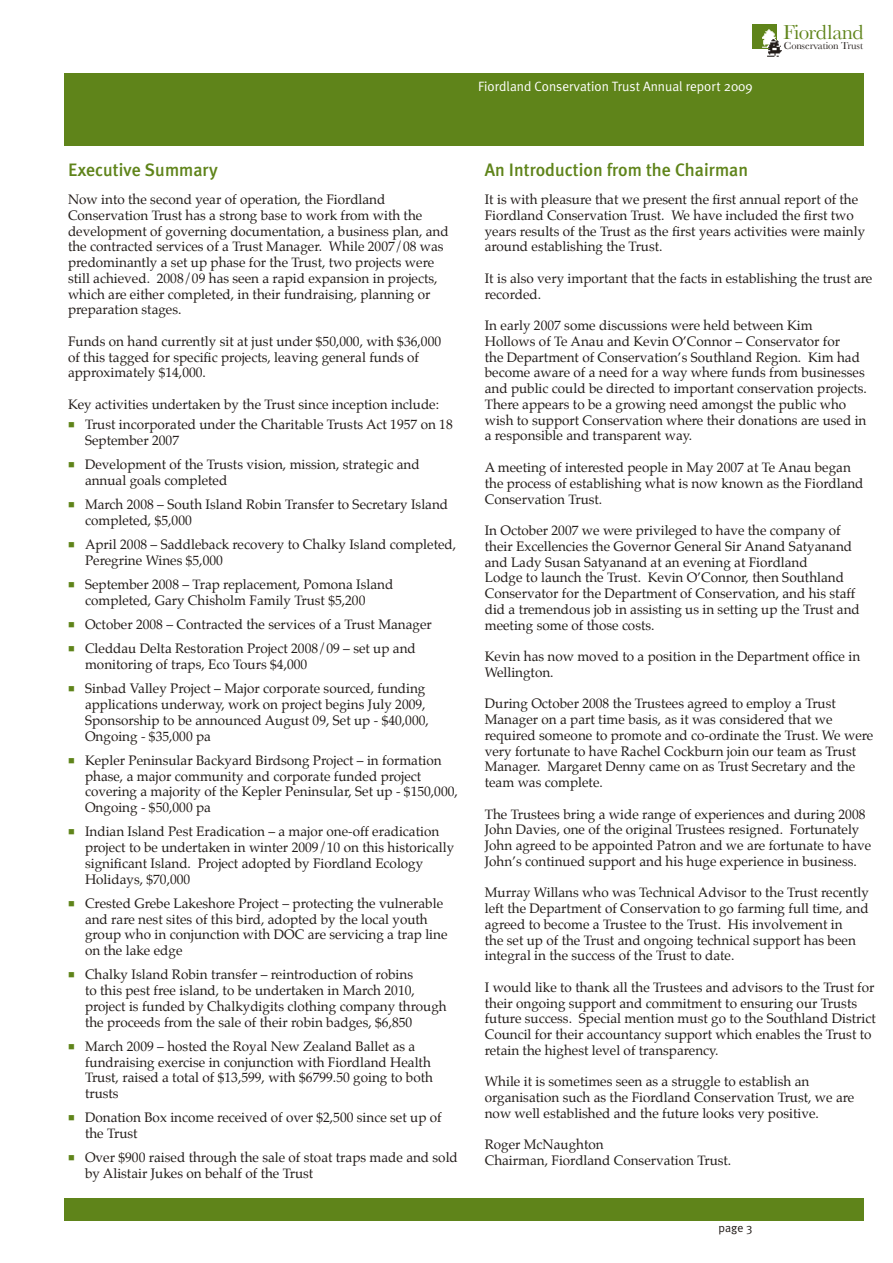
<style>
.page{position:relative;width:893px;height:1263px;background:#fff}
.page>*{position:absolute;margin:0;border:0;box-sizing:border-box;transform-origin:0 0}
.t1{font:21.15px "Baskerville";letter-spacing:-.02em;color:#5f841a}
.t2{font:500 18px "Meta Plus";color:#5f841a}
.t3{font:13.5px/15.8px "Palatino";color:#221c19}
.t4{font:13.5px "Meta Plus Normal";color:#fff}
.t5{font:12px "Meta Plus Normal";color:#221c19}
.t6{font:10.65px "Baskerville";letter-spacing:-.01em;color:#221c19}
.s1{color:#5f841a}
</style>
<div class="page">
<div style="left:64px;top:1198px;width:799px;height:22px;background:#5f841a"></div>
<div style="left:64px;top:73px;width:799px;height:72px;background:#5f841a"></div>
<div style="left:753px;top:24px;width:24px;height:25px;background:#5f841a"></div>
<img style="left:762px;top:29px;width:14px;height:19px">
<img style="left:766px;top:38px;width:16px;height:19px">
<p class="t4" style="left:478px;top:79px;width:276px">Fiordland Conservation Trust Annual report 2009</p>
<h1 class="t1" style="left:783px;top:19px;width:82px">Fiordland</h1>
<p class="t6" style="left:784px;top:39px;width:81px">Conservation Trust</p>
<h2 class="t2" style="left:68px;top:159px;width:151px">Executive Summary</h2>
<p class="t3" style="left:68px;top:193px;width:382px">Now into the second year of operation, the Fiordland Conservation Trust has a strong base to work from with the development of governing documentation, a business plan, and the contracted services of a Trust Manager. While 2007/08 was predominantly a set up phase for the Trust, two projects were still achieved. 2008/09 has seen a rapid expansion in projects, which are either completed, in their fundraising, planning or preparation stages.</p>
<p class="t3" style="left:68px;top:335px;width:375px">Funds on hand currently sit at just under $50,000, with $36,000 of this tagged for specific projects, leaving general funds of approximately $14,000.</p>
<p class="t3" style="left:68px;top:398px;width:373px">Key activities undertaken by the Trust since inception include:</p>
<p class="t3" style="left:85px;top:418px;width:369px;text-indent:-17px"><span class="s1">■</span> Trust incorporated under the Charitable Trusts Act 1957 on 18<br>September 2007</p>
<p class="t3" style="left:85px;top:458px;width:336px;text-indent:-17px"><span class="s1">■</span> Development of the Trusts vision, mission, strategic and annual goals completed</p>
<p class="t3" style="left:85px;top:498px;width:365px;text-indent:-17px"><span class="s1">■</span> March 2008 – South Island Robin Transfer to Secretary Island completed, $5,000</p>
<p class="t3" style="left:85px;top:538px;width:373px;text-indent:-17px"><span class="s1">■</span> April 2008 – Saddleback recovery to Chalky Island completed,<br>Peregrine Wines $5,000</p>
<p class="t3" style="left:85px;top:578px;width:310px;text-indent:-17px"><span class="s1">■</span> September 2008 – Trap replacement, Pomona Island completed, Gary Chisholm Family Trust $5,200</p>
<p class="t3" style="left:68px;top:618px;width:365px"><span class="s1">■</span> October 2008 – Contracted the services of a Trust Manager</p>
<p class="t3" style="left:85px;top:642px;width:332px;text-indent:-17px"><span class="s1">■</span> Cleddau Delta Restoration Project 2008/09 – set up and monitoring of traps, Eco Tours $4,000</p>
<p class="t3" style="left:85px;top:682px;width:345px;text-indent:-17px"><span class="s1">■</span> Sinbad Valley Project – Major corporate sourced, funding applications underway, work on project begins July 2009, Sponsorship to be announced August 09, Set up - $40,000, Ongoing - $35,000 pa</p>
<p class="t3" style="left:85px;top:753px;width:374px;text-indent:-17px"><span class="s1">■</span> Kepler Peninsular Backyard Birdsong Project – in formation phase, a major community and corporate funded project covering a majority of the Kepler Peninsular, Set up - $150,000, Ongoing - $50,000 pa</p>
<p class="t3" style="left:85px;top:825px;width:371px;text-indent:-17px"><span class="s1">■</span> Indian Island Pest Eradication – a major one-off eradication project to be undertaken in winter 2009/10 on this historically significant Island. Project adopted by Fiordland Ecology Holidays, $70,000</p>
<p class="t3" style="left:85px;top:896px;width:364px;text-indent:-17px"><span class="s1">■</span> Crested Grebe Lakeshore Project – protecting the vulnerable and rare nest sites of this bird, adopted by the local youth group who in conjunction with DOC are servicing a trap line on the lake edge</p>
<p class="t3" style="left:85px;top:968px;width:363px;text-indent:-17px"><span class="s1">■</span> Chalky Island Robin transfer – reintroduction of robins<br>to this pest free island, to be undertaken in March 2010, project is funded by Chalkydigits clothing company through the proceeds from the sale of their robin badges, $6,850</p>
<p class="t3" style="left:85px;top:1039px;width:349px;text-indent:-17px"><span class="s1">■</span> March 2009 – hosted the Royal New Zealand Ballet as a fundraising exercise in conjunction with Fiordland Health Trust, raised a total of $13,599, with $6799.50 going to both trusts</p>
<p class="t3" style="left:85px;top:1111px;width:358px;text-indent:-17px"><span class="s1">■</span> Donation Box income received of over $2,500 since set up of the Trust</p>
<p class="t3" style="left:85px;top:1151px;width:374px;text-indent:-17px"><span class="s1">■</span> Over $900 raised through the sale of stoat traps made and sold by Alistair Jukes on behalf of the Trust</p>
<h2 class="t2" style="left:485px;top:159px;width:265px">An Introduction from the Chairman</h2>
<p class="t3" style="left:485px;top:193px;width:382px">It is with pleasure that we present the first annual report of the Fiordland Conservation Trust. We have included the first two years results of the Trust as the first years activities were mainly around establishing the Trust.</p>
<p class="t3" style="left:485px;top:272px;width:389px">It is also very important that the facts in establishing the trust are recorded.</p>
<p class="t3" style="left:485px;top:319px;width:384px">In early 2007 some discussions were held between Kim Hollows of Te Anau and Kevin O’Connor – Conservator for<br>the Department of Conservation’s Southland Region. Kim had become aware of a need for a way where funds from businesses and public could be directed to important conservation projects.<br>There appears to be a growing need amongst the public who wish to support Conservation where their donations are used in a responsible and transparent way.</p>
<p class="t3" style="left:485px;top:461px;width:380px">A meeting of interested people in May 2007 at Te Anau began the process of establishing what is now known as the Fiordland<br>Conservation Trust.</p>
<p class="t3" style="left:485px;top:524px;width:377px">In October 2007 we were privileged to have the company of their Excellencies the Governor General Sir Anand Satyanand and Lady Susan Satyanand at an evening at Fiordland<br>Lodge to launch the Trust. Kevin O’Connor, then Southland Conservator for the Department of Conservation, and his staff did a tremendous job in assisting us in setting up the Trust and meeting some of those costs.</p>
<p class="t3" style="left:485px;top:650px;width:377px">Kevin has now moved to a position in the Department office in<br>Wellington.</p>
<p class="t3" style="left:485px;top:697px;width:390px">During October 2008 the Trustees agreed to employ a Trust Manager on a part time basis, as it was considered that we required someone to promote and co-ordinate the Trust. We were very fortunate to have Rachel Cockburn join our team as Trust Manager. Margaret Denny came on as Trust Secretary and the team was complete.</p>
<p class="t3" style="left:485px;top:807px;width:388px">The Trustees bring a wide range of experiences and during 2008<br>John Davies, one of the original Trustees resigned. Fortunately John agreed to be appointed Patron and we are fortunate to have John’s continued support and his huge experience in business.</p>
<p class="t3" style="left:485px;top:886px;width:386px">Murray Willans who was Technical Advisor to the Trust recently left the Department of Conservation to go farming full time, and agreed to become a Trustee to the Trust. His involvement in<br>the set up of the Trust and ongoing technical support has been integral in the success of the Trust to date.</p>
<p class="t3" style="left:485px;top:980px;width:393px">I would like to thank all the Trustees and advisors to the Trust for their ongoing support and commitment to ensuring our Trusts future success. Special mention must go to the Southland District Council for their accountancy support which enables the Trust to retain the highest level of transparency.</p>
<p class="t3" style="left:485px;top:1075px;width:371px">While it is sometimes seen as a struggle to establish an organisation such as the Fiordland Conservation Trust, we are now well established and the future looks very positive.</p>
<p class="t3" style="left:485px;top:1138px;width:248px">Roger McNaughton<br>Chairman, Fiordland Conservation Trust.</p>
<p class="t5" style="left:719px;top:1221px;width:36px">page 3</p>
</div>
